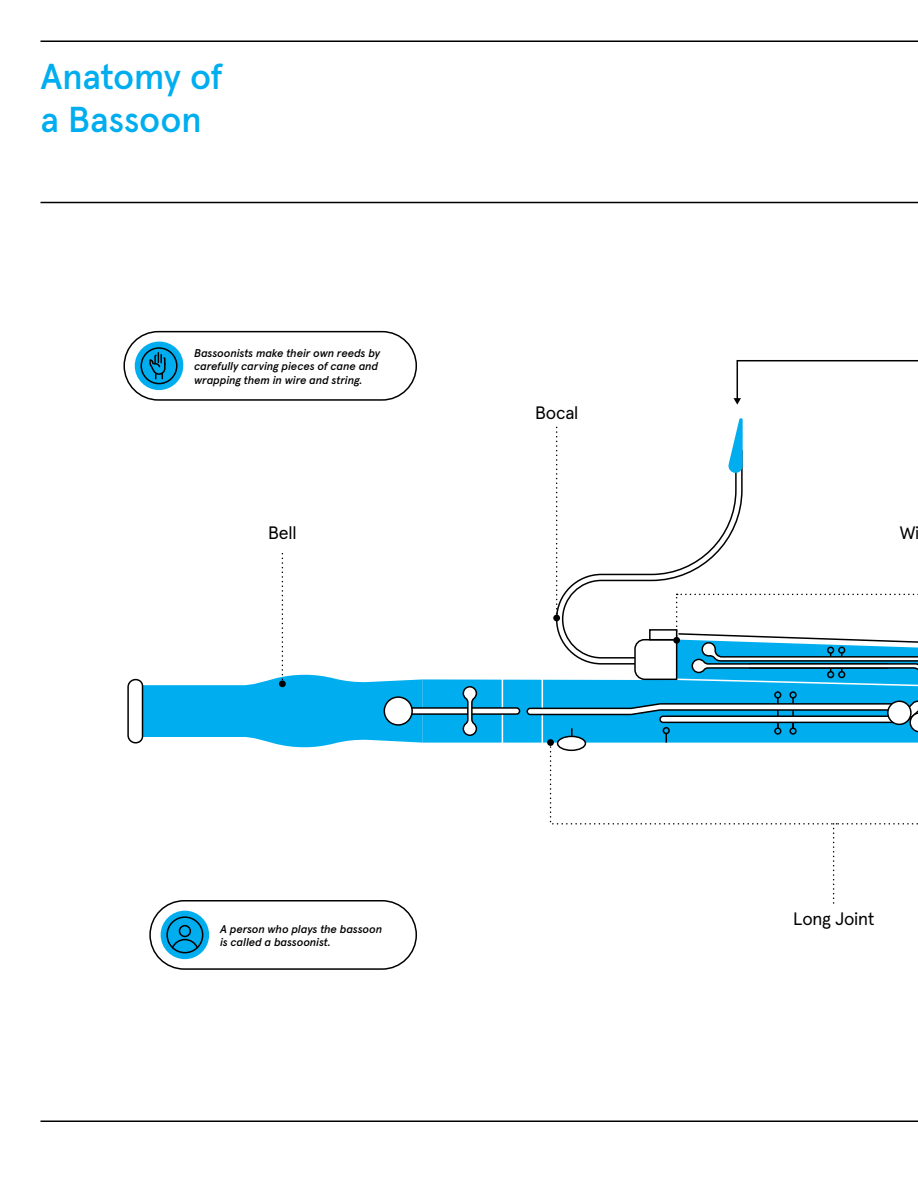
<style>
.page{position:relative;width:918px;height:1188px;background:#fff}
.page>*{position:absolute;margin:0;border:0;box-sizing:border-box;transform-origin:0 0}
.t1{font:500 36px/43.2px "Apercu LA Phil";color:#00aeef}
.t2{font:18px "Apercu LA Phil";letter-spacing:-.015em;color:#000}
.t3{font:italic 500 11.25px/13.5px "Apercu LA Phil";letter-spacing:-.005em;color:#000}
</style>
<div class="page">
<svg style="left:127px;top:418px;width:791px;height:486px"></svg>
<div style="left:553px;top:615px;width:7px;height:6px;background:#000;border-radius:50%"></div>
<svg style="left:734px;top:360px;width:184px;height:45px"></svg>
<hr style="left:40px;top:202px;width:878px;height:1px;background:#000">
<hr style="left:40px;top:1120px;width:878px;height:2px;background:#000">
<hr style="left:40px;top:40px;width:878px;height:2px;background:#000">
<div style="left:150px;top:901px;width:266px;height:68px;background:#fff;border-radius:34px"></div>
<div style="left:149px;top:900px;width:268px;height:70px;border:2px solid #000;border-radius:34px"></div>
<div style="left:161px;top:911px;width:48px;height:48px;background:#00aeef;border-radius:50%"></div>
<div style="left:166px;top:916px;width:37px;height:37px;border:2px solid #000;border-radius:50%"></div>
<svg style="left:171px;top:924px;width:28px;height:26px"></svg>
<div style="left:123px;top:331px;width:294px;height:70px;border:2px solid #000;border-radius:34px"></div>
<svg style="left:135px;top:341px;width:49px;height:49px"></svg>
<h1 class="t1" style="left:40px;top:52px;width:184px">Anatomy of a Bassoon</h1>
<p class="t3" style="left:194px;top:345px;width:187px">Bassoonists make their own reeds by carefully carving pieces of cane and wrapping them in wire and string.</p>
<h2 class="t2" style="left:268px;top:519px;width:30px">Bell</h2>
<p class="t3" style="left:220px;top:921px;width:164px">A person who plays the bassoon is called a bassoonist.</p>
<h2 class="t2" style="left:535px;top:399px;width:45px">Bocal</h2>
<h2 class="t2" style="left:900px;top:519px;width:21px">Wi</h2>
<h2 class="t2" style="left:793px;top:905px;width:83px">Long Joint</h2>
</div>
